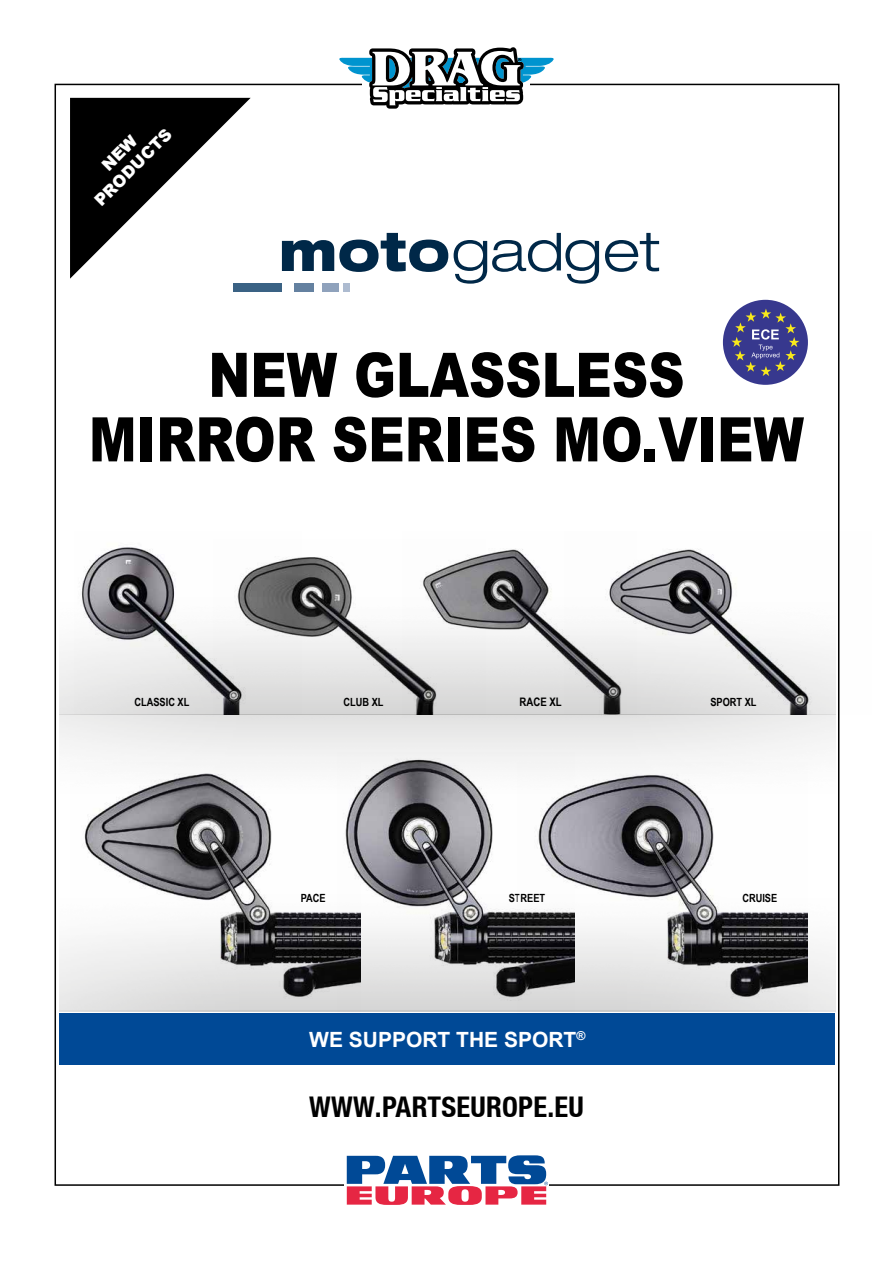
<style>
.page{position:relative;width:893px;height:1263px;background:#fff}
.page>*{position:absolute;margin:0;border:0;box-sizing:border-box;transform-origin:0 0}
.t1{font:900 61.5px/64.5px "Arial";color:#000;text-align:center;scale:.82 1}
.t2{font:700 condensed 28.5px "Helvetica Neue LT";letter-spacing:.01em;color:#000}
.t3{font:700 21px "Arial";color:#fff}
.t4{font:900 16.5px/19.5px "Arial";color:#fff;text-align:center}
.t5{font:700 11.7px "Arial Narrow";color:#000}
.t6{font:700 11.25px "Arial Narrow";color:#000}
</style>
<div class="page">
<div style="left:59px;top:1013px;width:776px;height:51px;background:#004996"></div>
<svg style="left:70px;top:98px;width:181px;height:181px"></svg>
<svg style="left:346px;top:1155px;width:202px;height:50px"></svg>
<svg style="left:339px;top:47px;width:215px;height:62px"></svg>
<svg style="left:454px;top:233px;width:145px;height:51px"></svg>
<svg style="left:605px;top:233px;width:54px;height:39px"></svg>
<svg style="left:282px;top:233px;width:166px;height:39px"></svg>
<div style="left:322px;top:284px;width:16px;height:8px;background:#8fa2bc"></div>
<div style="left:343px;top:284px;width:6px;height:8px;background:#adbbd0"></div>
<div style="left:234px;top:284px;width:48px;height:8px;background:#3a6284"></div>
<div style="left:294px;top:284px;width:20px;height:8px;background:#6481a0"></div>
<div style="left:723px;top:300px;width:85px;height:85px;background:#37388e;border-radius:50%"></div>
<svg style="left:731px;top:309px;width:68px;height:67px"></svg>
<img style="left:74px;top:547px;width:139px;height:168px">
<img style="left:213px;top:557px;width:190px;height:158px">
<img style="left:637px;top:532px;width:203px;height:183px">
<img style="left:403px;top:549px;width:234px;height:168px">
<img style="left:338px;top:753px;width:237px;height:259px">
<img style="left:70px;top:762px;width:290px;height:250px">
<img style="left:518px;top:762px;width:290px;height:250px">
<h3 class="t4" style="left:76px;top:182px;width:103px;rotate:-45deg">NEW<br>PRODUCTS</h3>
<h1 class="t1" style="left:89px;top:341px;width:873px">NEW GLASSLESS<br>MIRROR SERIES MO.VIEW</h1>
<p class="t6" style="left:134px;top:693px;width:56px">CLASSIC XL</p>
<p class="t6" style="left:344px;top:693px;width:41px">CLUB XL</p>
<p class="t5" style="left:520px;top:693px;width:44px">RACE XL</p>
<p class="t6" style="left:710px;top:693px;width:48px">SPORT XL</p>
<p class="t6" style="left:301px;top:889px;width:26px">PACE</p>
<p class="t6" style="left:509px;top:889px;width:38px">STREET</p>
<p class="t6" style="left:742px;top:889px;width:36px">CRUISE</p>
<h3 class="t3" style="left:309px;top:1025px;width:278px">WE SUPPORT THE SPORT<sup>®</sup></h3>
<h2 class="t2" style="left:309px;top:1090px;width:276px">WWW.PARTSEUROPE.EU</h2>
</div>
